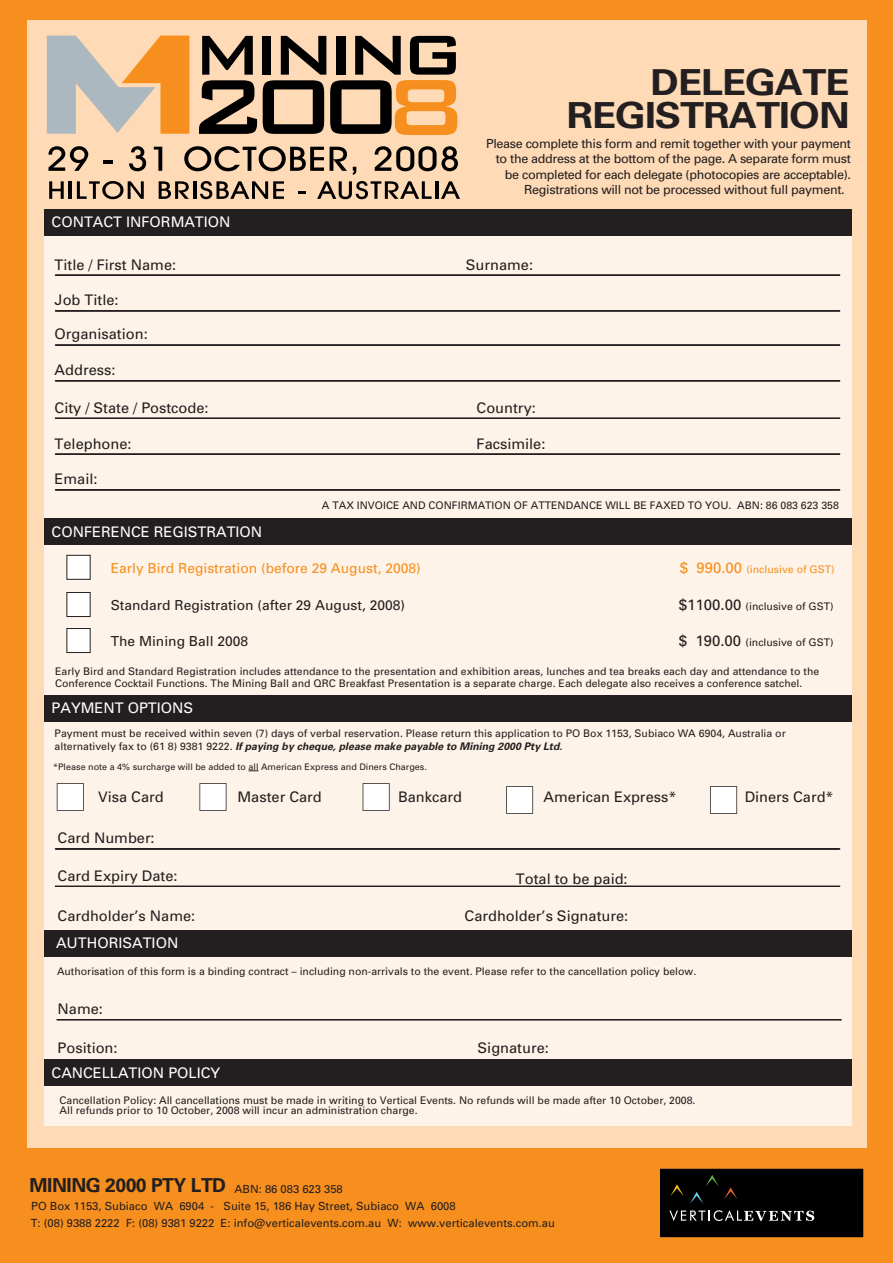
<style>
.page{position:relative;width:893px;height:1263px;background:#f78f1e}
.page>*{position:absolute;margin:0;border:0;box-sizing:border-box;transform-origin:0 0}
.t1{font:700 35.85px/32.7px "Univers";letter-spacing:-.025em;color:#231f20;text-align:right;scale:1.1 1}
.t2{font:700 19.2px "Univers";letter-spacing:-.025em;color:#231f20}
.t3{font:14.55px "Univers";color:#231f20}
.t4{font:14.55px "Univers";color:#fff}
.t5{font:13.8px "Univers";color:#231f20}
.t6{font:13.8px "Univers";color:#f78f1e}
.t7{font:12.6px "Univers";letter-spacing:-.025em;color:#231f20}
.t8{font:11.25px/17.9px "Univers";color:#231f20}
.t9{font:10.5px/12.6px "Univers";color:#231f20}
.t10{font:10.5px "Univers";color:#f78f1e}
.t11{font:9px "Univers";color:#231f20}
.s1{font-size:15px}
.s2{font-weight:700;font-style:italic}
.s3{font-weight:400;font-size:11.25px}
</style>
<div class="page">
<div style="left:27px;top:20px;width:839px;height:1127px;background:#fedab6"></div>
<div style="left:45px;top:211px;width:807px;height:914px;background:#fef3e8"></div>
<div style="left:45px;top:518px;width:807px;height:27px;background:#231f20"></div>
<div style="left:45px;top:209px;width:807px;height:27px;background:#231f20"></div>
<div style="left:55px;top:275px;width:785px;height:1px;border:1px solid #231f20"></div>
<div style="left:55px;top:311px;width:785px;height:1px;border:1px solid #231f20"></div>
<div style="left:55px;top:345px;width:785px;height:1px;border:1px solid #231f20"></div>
<div style="left:55px;top:380px;width:785px;height:1px;border:1px solid #231f20"></div>
<div style="left:55px;top:418px;width:785px;height:1px;border:1px solid #231f20"></div>
<div style="left:55px;top:454px;width:785px;height:1px;border:1px solid #231f20"></div>
<div style="left:55px;top:489px;width:785px;height:1px;border:1px solid #231f20"></div>
<div style="left:67px;top:555px;width:23px;height:24px;background:#fff"></div>
<div style="left:67px;top:555px;width:24px;height:25px;border:1px solid #231f20"></div>
<div style="left:67px;top:592px;width:23px;height:24px;background:#fff"></div>
<div style="left:67px;top:592px;width:24px;height:25px;border:1px solid #231f20"></div>
<div style="left:661px;top:1169px;width:202px;height:68px;background:#000"></div>
<svg style="left:670px;top:1184px;width:14px;height:12px"></svg>
<svg style="left:690px;top:1175px;width:47px;height:29px"></svg>
<svg style="left:669px;top:1210px;width:145px;height:11px"></svg>
<div style="left:67px;top:628px;width:23px;height:24px;background:#fff"></div>
<div style="left:67px;top:628px;width:24px;height:25px;border:1px solid #231f20"></div>
<div style="left:45px;top:695px;width:807px;height:27px;background:#231f20"></div>
<div style="left:55px;top:848px;width:785px;height:1px;border:1px solid #231f20"></div>
<div style="left:55px;top:886px;width:785px;height:1px;border:1px solid #231f20"></div>
<svg style="left:57px;top:783px;width:27px;height:28px"></svg>
<svg style="left:199px;top:783px;width:27px;height:28px"></svg>
<svg style="left:363px;top:783px;width:27px;height:28px"></svg>
<svg style="left:506px;top:786px;width:27px;height:28px"></svg>
<svg style="left:710px;top:786px;width:27px;height:28px"></svg>
<div style="left:45px;top:930px;width:807px;height:27px;background:#231f20"></div>
<div style="left:57px;top:1019px;width:784px;height:1px;border:1px solid #231f20"></div>
<div style="left:45px;top:1059px;width:807px;height:27px;background:#231f20"></div>
<svg style="left:47px;top:36px;width:142px;height:98px"></svg>
<div style="left:262px;top:36px;width:9px;height:39px;background:#000"></div>
<svg style="left:199px;top:36px;width:58px;height:98px"></svg>
<svg style="left:263px;top:36px;width:194px;height:99px"></svg>
<svg style="left:48px;top:146px;width:40px;height:25px"></svg>
<svg style="left:104px;top:160px;width:9px;height:3px"></svg>
<svg style="left:129px;top:146px;width:17px;height:25px"></svg>
<svg style="left:154px;top:147px;width:8px;height:24px"></svg>
<svg style="left:184px;top:146px;width:140px;height:25px"></svg>
<svg style="left:330px;top:147px;width:17px;height:24px"></svg>
<svg style="left:353px;top:167px;width:3px;height:8px"></svg>
<svg style="left:375px;top:146px;width:83px;height:25px"></svg>
<svg style="left:49px;top:181px;width:15px;height:18px"></svg>
<hr style="left:69px;top:181px;width:3px;height:18px;background:#000">
<svg style="left:77px;top:181px;width:67px;height:18px"></svg>
<svg style="left:159px;top:181px;width:30px;height:18px"></svg>
<hr style="left:193px;top:181px;width:3px;height:18px;background:#000">
<svg style="left:200px;top:181px;width:84px;height:18px"></svg>
<svg style="left:298px;top:191px;width:7px;height:2px"></svg>
<svg style="left:317px;top:181px;width:115px;height:18px"></svg>
<hr style="left:435px;top:181px;width:3px;height:18px;background:#000">
<svg style="left:441px;top:181px;width:19px;height:18px"></svg>
<h1 class="t1" style="left:567px;top:67px;width:259px">DELEGATE<br>REGISTRATION</h1>
<p class="t7" style="left:486px;top:137px;width:367px">Please complete this form and remit together with your payment</p>
<p class="t7" style="left:496px;top:152px;width:357px">to the address at the bottom of the page. A separate form must</p>
<p class="t7" style="left:505px;top:167px;width:348px">be completed for each delegate (photocopies are acceptable).</p>
<p class="t7" style="left:524px;top:182px;width:322px">Registrations will not be processed without full payment.</p>
<h3 class="t4" style="left:52px;top:214px;width:181px">CONTACT INFORMATION</h3>
<h3 class="t3" style="left:55px;top:256px;width:123px">Title / First Name:</h3>
<h3 class="t3" style="left:466px;top:256px;width:69px">Surname:</h3>
<h3 class="t3" style="left:55px;top:292px;width:66px">Job Title:</h3>
<h3 class="t3" style="left:55px;top:326px;width:95px">Organisation:</h3>
<h3 class="t3" style="left:55px;top:362px;width:62px">Address:</h3>
<h3 class="t3" style="left:55px;top:399px;width:156px">City / State / Postcode:</h3>
<h3 class="t3" style="left:477px;top:399px;width:61px">Country:</h3>
<h3 class="t3" style="left:55px;top:435px;width:79px">Telephone:</h3>
<h3 class="t3" style="left:477px;top:435px;width:70px">Facsimile:</h3>
<h3 class="t3" style="left:55px;top:471px;width:44px">Email:</h3>
<p class="t9" style="left:322px;top:499px;width:518px">A TAX INVOICE AND CONFIRMATION OF ATTENDANCE WILL BE FAXED TO YOU. ABN: 86 083 623 358</p>
<h3 class="t4" style="left:52px;top:523px;width:212px">CONFERENCE REGISTRATION</h3>
<h3 class="t6" style="left:111px;top:560px;width:311px">Early Bird Registration (before 29 August, 2008)</h3>
<p class="t10" style="left:680px;top:564px;width:156px"><span class="s1">$ 990.00</span> (inclusive of GST)</p>
<h3 class="t5" style="left:111px;top:597px;width:296px">Standard Registration (after 29 August, 2008)</h3>
<p class="t9" style="left:679px;top:600px;width:156px"><span class="s1">$1100.00</span> (inclusive of GST)</p>
<h3 class="t5" style="left:111px;top:633px;width:139px">The Mining Ball 2008</h3>
<p class="t9" style="left:679px;top:636px;width:156px"><span class="s1">$ 190.00</span> (inclusive of GST)</p>
<p class="t9" style="left:55px;top:665px;width:766px">Early Bird and Standard Registration includes attendance to the presentation and exhibition areas, lunches and tea breaks each day and attendance to the<br>Conference Cocktail Functions. The Mining Ball and QRC Breakfast Presentation is a separate charge. Each delegate also receives a conference satchel.</p>
<h3 class="t4" style="left:52px;top:699px;width:143px">PAYMENT OPTIONS</h3>
<p class="t9" style="left:55px;top:727px;width:733px">Payment must be received within seven (7) days of verbal reservation. Please return this application to PO Box 1153, Subiaco WA 6904, Australia or alternatively fax to (61 8) 9381 9222. <span class="s2">If paying by cheque, please make payable to Mining 2000 Pty Ltd.</span></p>
<p class="t11" style="left:53px;top:761px;width:375px">*Please note a 4% surcharge will be added to all American Express and Diners Charges.</p>
<h3 class="t3" style="left:98px;top:788px;width:67px">Visa Card</h3>
<h3 class="t3" style="left:238px;top:788px;width:86px">Master Card</h3>
<h3 class="t3" style="left:398px;top:788px;width:66px">Bankcard</h3>
<h3 class="t3" style="left:544px;top:788px;width:134px">American Express*</h3>
<h3 class="t3" style="left:745px;top:788px;width:91px">Diners Card*</h3>
<h3 class="t3" style="left:58px;top:830px;width:99px">Card Number:</h3>
<h3 class="t3" style="left:58px;top:867px;width:121px">Card Expiry Date:</h3>
<h3 class="t3" style="left:516px;top:870px;width:113px">Total to be paid:</h3>
<h3 class="t3" style="left:58px;top:907px;width:139px">Cardholder’s Name:</h3>
<h3 class="t3" style="left:465px;top:907px;width:165px">Cardholder’s Signature:</h3>
<h3 class="t4" style="left:56px;top:935px;width:124px">AUTHORISATION</h3>
<p class="t9" style="left:57px;top:965px;width:641px">Authorisation of this form is a binding contract – including non-arrivals to the event. Please refer to the cancellation policy below.</p>
<h3 class="t3" style="left:58px;top:1000px;width:47px">Name:</h3>
<h3 class="t3" style="left:58px;top:1039px;width:62px">Position:</h3>
<h3 class="t3" style="left:478px;top:1039px;width:73px">Signature:</h3>
<h3 class="t4" style="left:52px;top:1064px;width:170px">CANCELLATION POLICY</h3>
<p class="t9" style="left:60px;top:1095px;width:637px;line-height:10.5px">Cancellation Policy: All cancellations must be made in writing to Vertical Events. No refunds will be made after 10 October, 2008.<br>All refunds prior to 10 October, 2008 will incur an administration charge.</p>
<h2 class="t2" style="left:30px;top:1174px;width:315px">MINING 2000 PTY LTD <span class="s3">ABN: 86 083 623 358</span></h2>
<p class="t8" style="left:31px;top:1197px;width:526px">PO Box 1153, Subiaco WA 6904 - Suite 15, 186 Hay Street, Subiaco WA 6008<br>T: (08) 9388 2222 F: (08) 9381 9222 E: info@verticalevents.com.au W: www.verticalevents.com.au</p>
</div>
